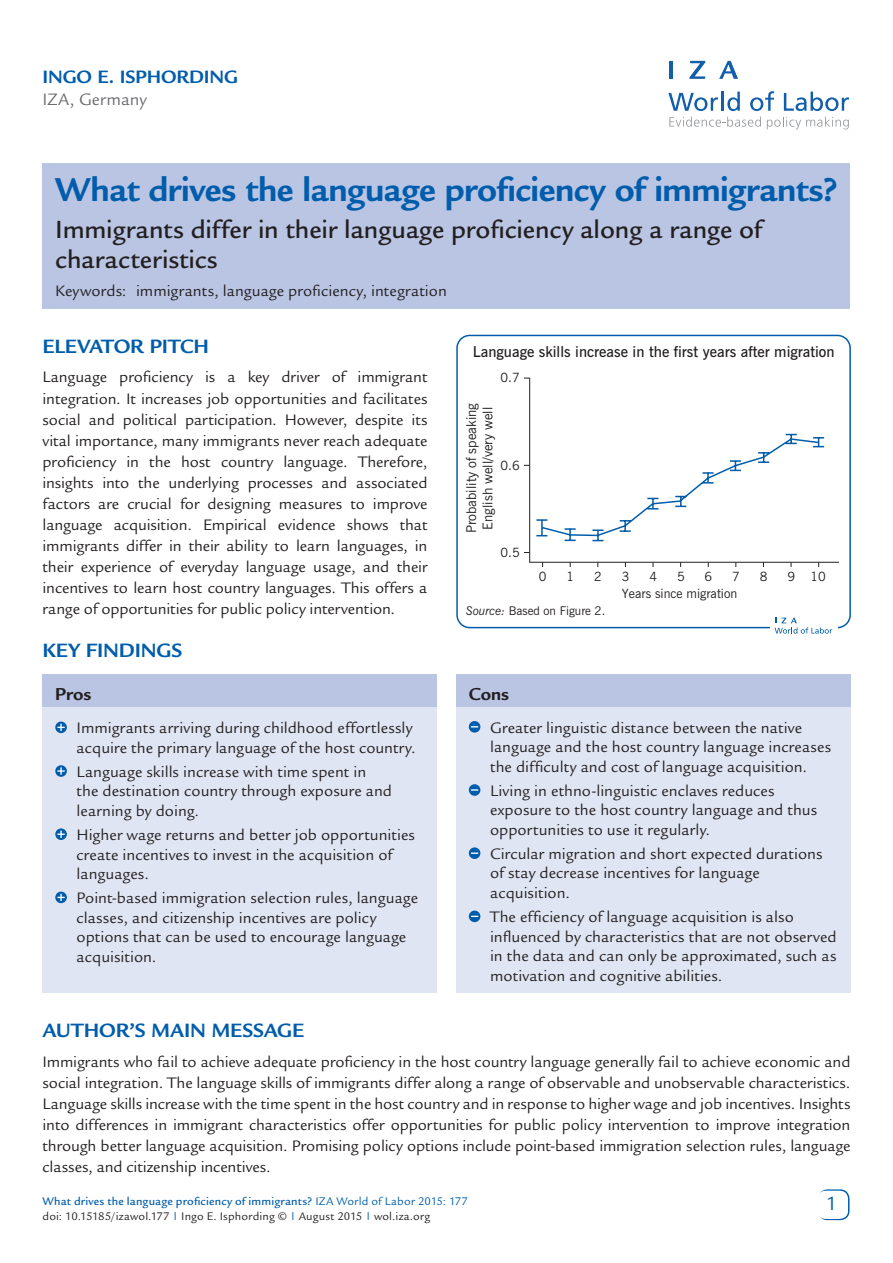
<style>
.page{position:relative;width:893px;height:1263px;background:#fff}
.page>*{position:absolute;margin:0;border:0;box-sizing:border-box;transform-origin:0 0}
.t1{font:700 36px "Legacy Sans Std";letter-spacing:-.015em;color:#015dab}
.t2{font:500 27px/30px "Legacy Sans Std";letter-spacing:-.005em;color:#231f20}
.t3{font:700 21px "Legacy Sans Std";letter-spacing:-.01em;color:#015dab}
.t4{font:21px "Legacy Sans Std";color:#015dab}
.t5{font:700 19.5px "Legacy Sans Std";letter-spacing:-.005em;color:#015dab}
.t6{font:700 18.75px "Legacy Sans Std";color:#231f20}
.t7{font:18px "Legacy Sans Std";color:#6c6d70}
.t8{font:16.5px/19.5px "Legacy Sans Std";color:#231f20}
.t9{font:600 15px "News Gothic BT";color:#231f20}
.t10{font:13.5px/16.5px "News Gothic BT";color:#231f20}
.t11{font:12.75px "News Gothic BT";color:#231f20}
.t12{font:12px/15px "Legacy Sans Std";letter-spacing:.015em;color:#231f20}
.t13{font:12px "News Gothic BT";color:#231f20}
.s1{font-style:italic}
.s2{font-weight:500;color:#015dab}
.s3{color:#015dab}
</style>
<div class="page">
<div style="left:818px;top:1189px;width:31px;height:31px;border:2px solid #015dab;border-radius:9px"></div>
<div style="left:817px;top:1191px;width:30px;height:28px;background:#fff;border-radius:9px"></div>
<svg style="left:668px;top:93px;width:50px;height:18px"></svg>
<hr style="left:721px;top:92px;width:3px;height:19px;background:#125eaa">
<svg style="left:727px;top:92px;width:13px;height:19px"></svg>
<svg style="left:750px;top:91px;width:24px;height:20px"></svg>
<svg style="left:784px;top:92px;width:65px;height:19px"></svg>
<svg style="left:669px;top:117px;width:92px;height:10px"></svg>
<svg style="left:767px;top:117px;width:82px;height:12px"></svg>
<hr style="left:669px;top:61px;width:4px;height:18px;background:#125eaa">
<svg style="left:689px;top:61px;width:16px;height:18px"></svg>
<svg style="left:719px;top:61px;width:19px;height:18px"></svg>
<div style="left:456px;top:676px;width:394px;height:316px;background:#e0e5f3"></div>
<div style="left:43px;top:676px;width:394px;height:316px;background:#e0e5f3"></div>
<div style="left:43px;top:674px;width:394px;height:32px;background:#b9c5e3"></div>
<div style="left:456px;top:674px;width:394px;height:32px;background:#b9c5e3"></div>
<svg style="left:55px;top:721px;width:12px;height:12px"></svg>
<svg style="left:57px;top:724px;width:8px;height:7px"></svg>
<svg style="left:55px;top:765px;width:12px;height:12px"></svg>
<svg style="left:57px;top:767px;width:8px;height:8px"></svg>
<svg style="left:55px;top:828px;width:12px;height:12px"></svg>
<svg style="left:57px;top:830px;width:8px;height:8px"></svg>
<svg style="left:55px;top:891px;width:12px;height:12px"></svg>
<svg style="left:57px;top:894px;width:8px;height:7px"></svg>
<svg style="left:469px;top:721px;width:11px;height:12px"></svg>
<div style="left:469px;top:784px;width:11px;height:12px;background:#015dab;border-radius:50%"></div>
<svg style="left:471px;top:789px;width:7px;height:2px"></svg>
<div style="left:469px;top:847px;width:11px;height:12px;background:#015dab;border-radius:50%"></div>
<svg style="left:471px;top:852px;width:7px;height:2px"></svg>
<svg style="left:469px;top:910px;width:11px;height:12px"></svg>
<div style="left:43px;top:163px;width:807px;height:146px;background:#b9c5e3"></div>
<div style="left:456px;top:335px;width:395px;height:293px;border:2px solid #015dab;border-radius:13px"></div>
<hr style="left:529px;top:378px;width:1px;height:184px;background:#231f20">
<hr style="left:530px;top:562px;width:309px;height:1px;background:#231f20">
<svg style="left:524px;top:433px;width:301px;height:109px"></svg>
<div style="left:770px;top:612px;width:67px;height:25px;background:#fff"></div>
<svg style="left:775px;top:618px;width:57px;height:16px"></svg>
<p class="t5" style="left:43px;top:66px;width:197px">Ingo E. Isphording</p>
<p class="t7" style="left:43px;top:89px;width:106px">IZA, Germany</p>
<h1 class="t1" style="left:55px;top:169px;width:784px">What drives the language proficiency of immigrants?</h1>
<h2 class="t2" style="left:55px;top:214px;width:708px">Immigrants differ in their language proficiency along a range of characteristics</h2>
<p class="t8" style="left:55px;top:282px;width:393px">Keywords: immigrants, language proficiency, integration</p>
<p class="t3" style="left:43px;top:334px;width:165px">ELEVATOR PITCH</p>
<p class="t8" style="left:43px;top:367px;width:387px;line-height:21px;text-align:justify">Language proficiency is a key driver of immigrant integration. It increases job opportunities and facilitates social and political participation. However, despite its vital importance, many immigrants never reach adequate proficiency in the host country language. Therefore, insights into the underlying processes and associated factors are crucial for designing measures to improve language acquisition. Empirical evidence shows that immigrants differ in their ability to learn languages, in their experience of everyday language usage, and their incentives to learn host country languages. This offers a range of opportunities for public policy intervention.</p>
<p class="t3" style="left:43px;top:638px;width:113px">KEY FINDINGS</p>
<p class="t6" style="left:55px;top:683px;width:38px">Pros</p>
<p class="t8" style="left:77px;top:718px;width:341px">Immigrants arriving during childhood effortlessly acquire the primary language of the host country.</p>
<p class="t8" style="left:77px;top:762px;width:317px">Language skills increase with time spent in the destination country through exposure and learning by doing.</p>
<p class="t8" style="left:77px;top:825px;width:340px">Higher wage returns and better job opportunities create incentives to invest in the acquisition of languages.</p>
<p class="t8" style="left:77px;top:888px;width:343px">Point-based immigration selection rules, language classes, and citizenship incentives are policy options that can be used to encourage language acquisition.</p>
<p class="t9" style="left:473px;top:343px;width:363px">Language skills increase in the first years after migration</p>
<p class="t11" style="left:501px;top:370px;width:21px">0.7</p>
<p class="t10" style="left:463px;top:533px;width:131px;rotate:-90deg">Probability of speaking<br>English well/very well</p>
<p class="t11" style="left:501px;top:457px;width:21px">0.6</p>
<p class="t11" style="left:501px;top:545px;width:21px">0.5</p>
<p class="t11" style="left:539px;top:569px;width:9px">0</p>
<p class="t11" style="left:566px;top:569px;width:9px">1</p>
<p class="t11" style="left:594px;top:569px;width:9px">2</p>
<p class="t11" style="left:622px;top:569px;width:9px">3</p>
<p class="t11" style="left:649px;top:569px;width:9px">4</p>
<p class="t11" style="left:677px;top:569px;width:9px">5</p>
<p class="t11" style="left:705px;top:569px;width:9px">6</p>
<p class="t11" style="left:732px;top:569px;width:9px">7</p>
<p class="t11" style="left:760px;top:569px;width:9px">8</p>
<p class="t11" style="left:788px;top:569px;width:40px">9 10</p>
<p class="t11" style="left:622px;top:586px;width:117px">Years since migration</p>
<p class="t13" style="left:466px;top:603px;width:141px"><span class="s1">Source:</span> Based on Figure 2.</p>
<p class="t6" style="left:469px;top:683px;width:42px">Cons</p>
<p class="t8" style="left:490px;top:718px;width:343px">Greater linguistic distance between the native language and the host country language increases the difficulty and cost of language acquisition.</p>
<p class="t8" style="left:490px;top:781px;width:329px">Living in ethno-linguistic enclaves reduces exposure to the host country language and thus opportunities to use it regularly.</p>
<p class="t8" style="left:490px;top:844px;width:334px">Circular migration and short expected durations of stay decrease incentives for language acquisition.</p>
<p class="t8" style="left:490px;top:907px;width:348px">The efficiency of language acquisition is also influenced by characteristics that are not observed in the data and can only be approximated, such as motivation and cognitive abilities.</p>
<p class="t3" style="left:43px;top:1019px;width:58px">AUTHOR</p>
<p class="t3" style="left:129px;top:1019px;width:177px">’S MAIN MESSAGE</p>
<p class="t8" style="left:43px;top:1051px;width:809px;line-height:21px;text-align:justify">Immigrants who fail to achieve adequate proficiency in the host country language generally fail to achieve economic and social integration. The language skills of immigrants differ along a range of observable and unobservable characteristics.<br>Language skills increase with the time spent in the host country and in response to higher wage and job incentives. Insights into differences in immigrant characteristics offer opportunities for public policy intervention to improve integration through better language acquisition. Promising policy options include point-based immigration selection rules, language classes, and citizenship incentives.</p>
<p class="t12" style="left:43px;top:1193px;width:427px"><span class="s2">What drives the language proficiency of immigrants?</span> <span class="s3">IZA World of Labor 2015: 177 </span>doi: 10.15185/izawol.177 <sup>|</sup> Ingo E. Isphording © <sup>|</sup> August 2015 <sup>|</sup> wol.iza.org</p>
<p class="t4" style="left:828px;top:1192px;width:13px">1</p>
</div>
